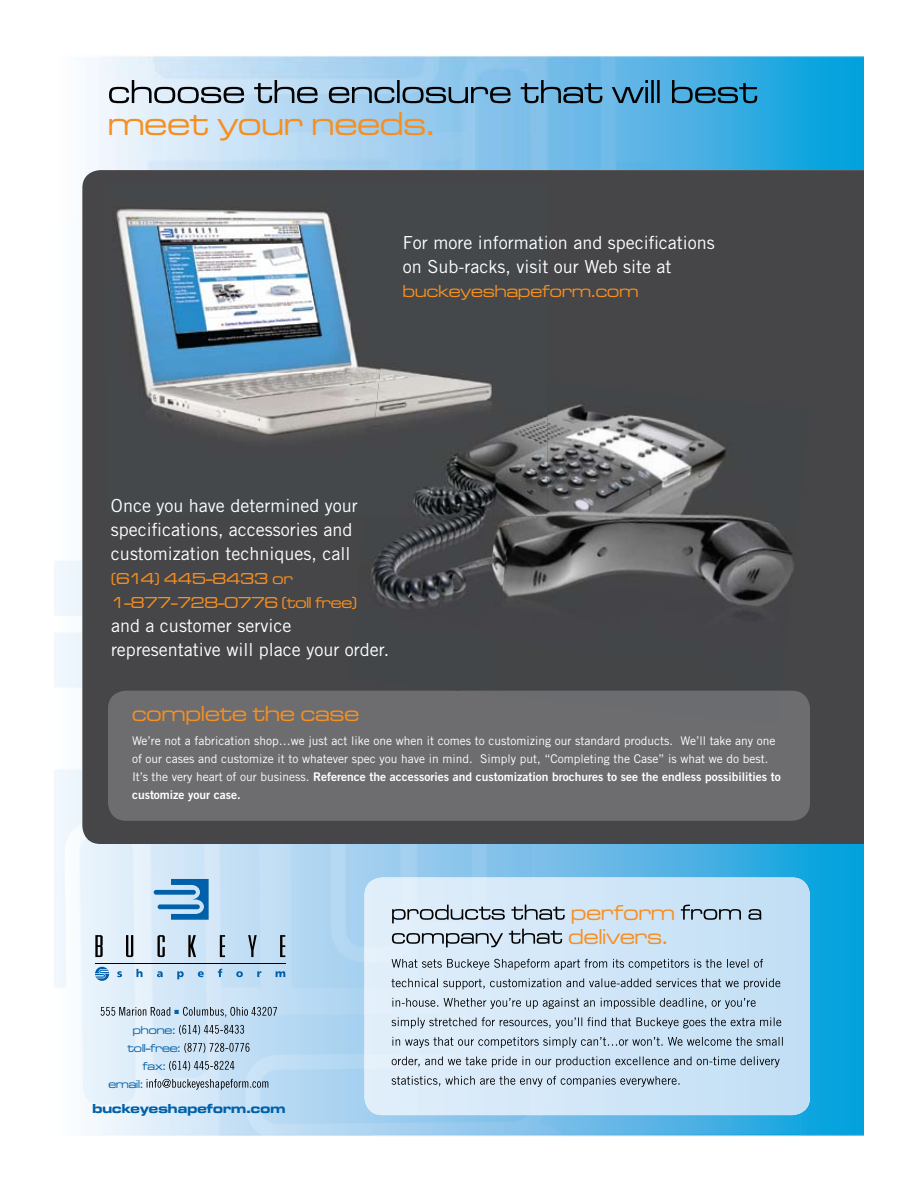
<style>
.page{position:relative;width:918px;height:1188px;background:#fff}
.page>*{position:absolute;margin:0;border:0;box-sizing:border-box;transform-origin:0 0}
.t1{font:34.5px "Microgramma D Medi Exte";letter-spacing:.01em;color:#f78f20}
.t2{font:22.5px/24px "Microgramma D Medi Exte";letter-spacing:.01em;color:#f78f20}
.t3{font:18px/24px "Trade Gothic";color:#fff}
.t4{font:18px "Microgramma D Medi Exte";letter-spacing:.01em;color:#f78f20}
.t5{font:16.5px/24px "Microgramma D Medi Exte";letter-spacing:-.01em;color:#f78f20}
.t6{font:13.5px "Microgramma D Bold Exte";letter-spacing:.01em;color:#0060a9}
.t7{font:12px/18px "Trade Gothic";color:#fff}
.t8{font:12px/18px "Trade Gothic Bold Two";color:#fff}
.t9{font:12px "Microgramma D Medi Exte";color:#0060a9}
.t10{font:6px "Zapf Dingbats ITC";color:#0060a9}
.s1{font-family:"Trade Gothic"}
</style>
<div class="page">
<img style="left:82px;top:55px;width:505px;height:129px">
<img style="left:587px;top:56px;width:277px;height:114px">
<img style="left:54px;top:560px;width:52px;height:576px">
<img style="left:106px;top:844px;width:267px;height:292px">
<img style="left:373px;top:844px;width:491px;height:74px">
<div style="left:801px;top:918px;width:63px;height:218px;background:#06a3de"></div>
<img style="left:373px;top:1115px;width:428px;height:22px">
<img style="left:133px;top:1026px;width:41px;height:10px">
<div style="left:82px;top:170px;width:836px;height:674px;background:#464648;border-radius:18px"></div>
<img style="left:364px;top:878px;width:446px;height:237px">
<div style="left:108px;top:691px;width:702px;height:130px;background:#6d6d70;border-radius:18px"></div>
<svg style="left:95px;top:967px;width:14px;height:14px"></svg>
<svg style="left:95px;top:969px;width:14px;height:9px"></svg>
<img style="left:95px;top:935px;width:8px;height:22px">
<img style="left:126px;top:935px;width:7px;height:22px">
<img style="left:157px;top:935px;width:8px;height:22px">
<img style="left:188px;top:935px;width:8px;height:22px">
<img style="left:220px;top:935px;width:5px;height:22px">
<img style="left:248px;top:935px;width:9px;height:22px">
<img style="left:280px;top:935px;width:5px;height:22px">
<svg style="left:154px;top:879px;width:55px;height:41px;background:#6da6d1"></svg>
<hr style="left:95px;top:964px;width:190px;height:1px;background:#000">
<svg style="left:117px;top:971px;width:5px;height:6px"></svg>
<svg style="left:136px;top:969px;width:7px;height:8px"></svg>
<svg style="left:157px;top:971px;width:6px;height:6px"></svg>
<svg style="left:177px;top:971px;width:7px;height:8px"></svg>
<svg style="left:198px;top:971px;width:6px;height:6px"></svg>
<svg style="left:218px;top:969px;width:4px;height:8px"></svg>
<svg style="left:236px;top:971px;width:7px;height:6px"></svg>
<svg style="left:257px;top:971px;width:4px;height:6px"></svg>
<svg style="left:276px;top:971px;width:9px;height:6px"></svg>
<img style="left:101px;top:1007px;width:69px;height:9px">
<img style="left:183px;top:1007px;width:94px;height:10px">
<img style="left:179px;top:1025px;width:65px;height:10px">
<img style="left:184px;top:1043px;width:66px;height:10px">
<img style="left:166px;top:1061px;width:68px;height:10px">
<img style="left:147px;top:1079px;width:121px;height:11px">
<img style="left:116px;top:208px;width:249px;height:165px">
<img style="left:142px;top:373px;width:223px;height:69px">
<img style="left:392px;top:905px;width:173px;height:18px">
<img style="left:675px;top:905px;width:67px;height:15px">
<img style="left:748px;top:909px;width:14px;height:11px">
<img style="left:392px;top:929px;width:171px;height:18px">
<img style="left:392px;top:959px;width:371px;height:11px">
<img style="left:391px;top:978px;width:390px;height:11px">
<img style="left:392px;top:998px;width:364px;height:11px">
<img style="left:392px;top:1017px;width:390px;height:11px">
<img style="left:392px;top:1037px;width:392px;height:11px">
<img style="left:392px;top:1056px;width:388px;height:11px">
<img style="left:392px;top:1076px;width:288px;height:11px">
<img style="left:510px;top:404px;width:223px;height:199px">
<img style="left:733px;top:515px;width:61px;height:176px">
<img style="left:348px;top:516px;width:162px;height:175px">
<img style="left:491px;top:641px;width:245px;height:50px">
<img style="left:365px;top:366px;width:182px;height:150px">
<img style="left:109px;top:80px;width:649px;height:23px">
<div style="left:864px;top:9px;width:54px;height:1179px;background:#fff"></div>
<h1 class="t1" style="left:108px;top:101px;width:328px">meet your needs.</h1>
<p class="t3" style="left:403px;top:230px;width:313px">For more information and specifications on Sub-racks, visit our Web site at</p>
<p class="t4" style="left:403px;top:279px;width:237px">buckeyeshapeform.com</p>
<p class="t3" style="left:111px;top:494px;width:248px">Once you have determined your specifications, accessories and customization techniques, call</p>
<p class="t5" style="left:111px;top:566px;width:248px">(614) 445-8433 or<br>1-877-728-0776 (toll free)</p>
<p class="t3" style="left:111px;top:614px;width:280px">and a customer service representative will place your order.</p>
<p class="t2" style="left:132px;top:700px;width:229px">complete the case</p>
<p class="t7" style="left:132px;top:732px;width:645px">We’re not a fabrication shop…we just act like one when it comes to customizing our standard products. We’ll take any one of our cases and customize it to whatever spec you have in mind. Simply put, “Completing the Case” is what we do best.</p>
<p class="t8" style="left:132px;top:767px;width:650px"><span class="s1">It’s the very heart of our business.</span> Reference the accessories and customization brochures to see the endless possibilities to customize your case.</p>
<p class="t10" style="left:175px;top:1009px;width:6px">■</p>
<p class="t9" style="left:133px;top:1022px;width:44px">phone:</p>
<p class="t9" style="left:128px;top:1040px;width:55px">toll-free:</p>
<p class="t9" style="left:143px;top:1058px;width:24px">fax:</p>
<p class="t9" style="left:108px;top:1076px;width:36px">email:</p>
<p class="t6" style="left:92px;top:1099px;width:195px">buckeyeshapeform.com</p>
<p class="t2" style="left:569px;top:899px;width:108px">perform delivers.</p>
</div>
